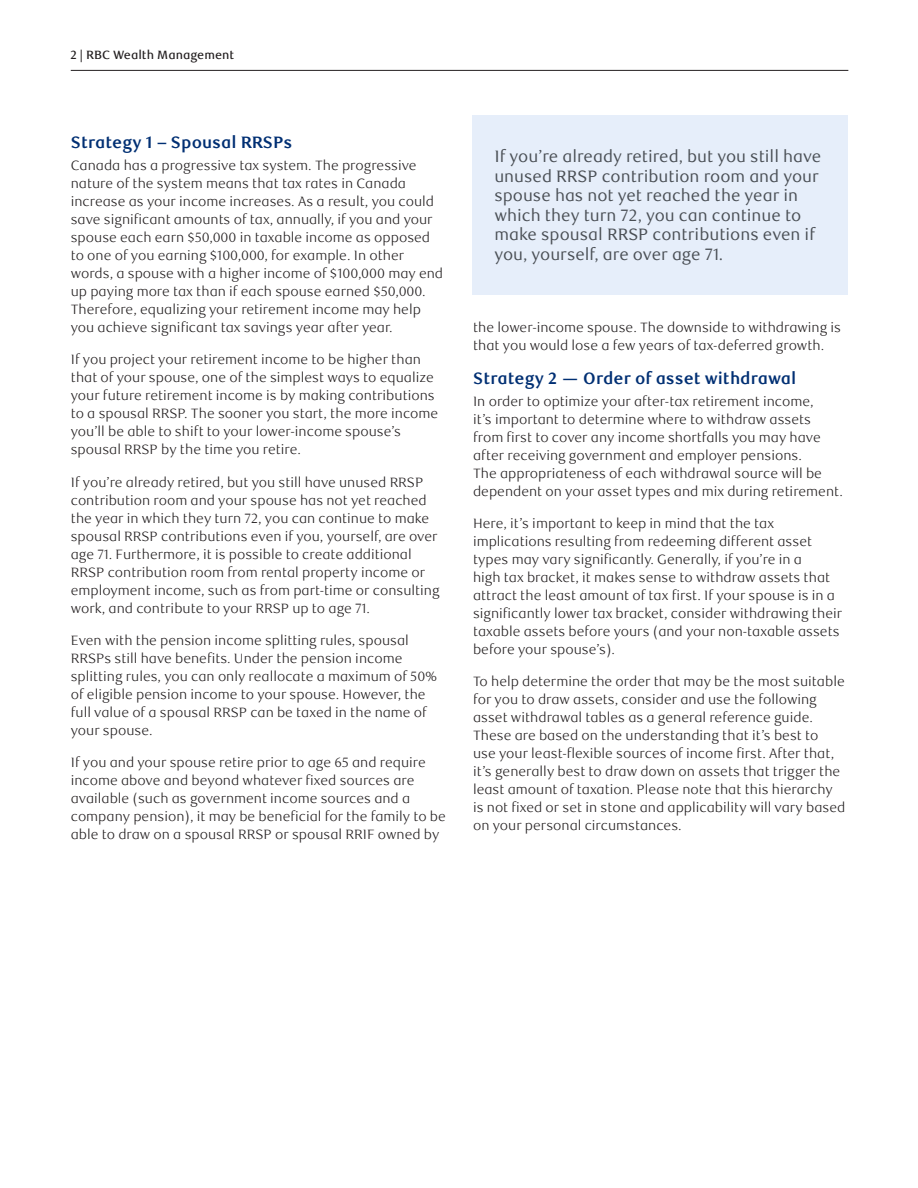
<style>
.page{position:relative;width:918px;height:1188px;background:#fff}
.page>*{position:absolute;margin:0;border:0;box-sizing:border-box;transform-origin:0 0}
.t1{font:16.5px/19.5px "RBC Text";color:#4a4f55}
._4-Text_Headline{font:700 16.5px "RBC Text";color:#002f73}
._5-Body_Copy{font:300 13.5px/18px "RBC Text";color:#231f20}
.t2{font:500 12px "RBC Text";color:#231f20}
</style>
<div class="page">
<hr style="left:71px;top:70px;width:777px;height:1px;background:#231f20">
<div style="left:473px;top:115px;width:375px;height:180px;background:#e6eefa"></div>
<p class="t2" style="left:70px;top:47px;width:165px">2 | RBC Wealth Management</p>
<h2 class="_4-Text_Headline" style="left:71px;top:132px;width:223px">Strategy 1 – Spousal RRSPs</h2>
<p class="_5-Body_Copy" style="left:71px;top:157px;width:374px">Canada has a progressive tax system. The progressive nature of the system means that tax rates in Canada increase as your income increases. As a result, you could save significant amounts of tax, annually, if you and your spouse each earn $50,000 in taxable income as opposed to one of you earning $100,000, for example. In other words, a spouse with a higher income of $100,000 may end up paying more tax than if each spouse earned $50,000.<br>Therefore, equalizing your retirement income may help you achieve significant tax savings year after year.</p>
<p class="_5-Body_Copy" style="left:71px;top:351px;width:369px">If you project your retirement income to be higher than that of your spouse, one of the simplest ways to equalize your future retirement income is by making contributions to a spousal RRSP. The sooner you start, the more income you’ll be able to shift to your lower-income spouse’s spousal RRSP by the time you retire.</p>
<p class="_5-Body_Copy" style="left:71px;top:473px;width:370px">If you’re already retired, but you still have unused RRSP contribution room and your spouse has not yet reached the year in which they turn 72, you can continue to make spousal RRSP contributions even if you, yourself, are over age 71. Furthermore, it is possible to create additional RRSP contribution room from rental property income or employment income, such as from part-time or consulting work, and contribute to your RRSP up to age 71.</p>
<p class="_5-Body_Copy" style="left:71px;top:632px;width:368px">Even with the pension income splitting rules, spousal RRSPs still have benefits. Under the pension income splitting rules, you can only reallocate a maximum of 50% of eligible pension income to your spouse. However, the full value of a spousal RRSP can be taxed in the name of your spouse.</p>
<p class="_5-Body_Copy" style="left:71px;top:754px;width:377px">If you and your spouse retire prior to age 65 and require income above and beyond whatever fixed sources are available (such as government income sources and a company pension), it may be beneficial for the family to be able to draw on a spousal RRSP or spousal RRIF owned by</p>
<p class="t1" style="left:494px;top:147px;width:329px">If you’re already retired, but you still have unused RRSP contribution room and your spouse has not yet reached the year in which they turn 72, you can continue to make spousal RRSP contributions even if you, yourself, are over age 71.</p>
<p class="_5-Body_Copy" style="left:473px;top:318px;width:370px">the lower-income spouse. The downside to withdrawing is that you would lose a few years of tax-deferred growth.</p>
<h2 class="_4-Text_Headline" style="left:473px;top:368px;width:325px">Strategy 2 — Order of asset withdrawal</h2>
<p class="_5-Body_Copy" style="left:473px;top:393px;width:371px">In order to optimize your after-tax retirement income,<br>it’s important to determine where to withdraw assets from first to cover any income shortfalls you may have after receiving government and employer pensions.<br>The appropriateness of each withdrawal source will be dependent on your asset types and mix during retirement.</p>
<p class="_5-Body_Copy" style="left:473px;top:515px;width:371px">Here, it’s important to keep in mind that the tax implications resulting from redeeming different asset types may vary significantly. Generally, if you’re in a<br>high tax bracket, it makes sense to withdraw assets that attract the least amount of tax first. If your spouse is in a significantly lower tax bracket, consider withdrawing their taxable assets before yours (and your non-taxable assets before your spouse’s).</p>
<p class="_5-Body_Copy" style="left:473px;top:673px;width:374px">To help determine the order that may be the most suitable for you to draw assets, consider and use the following asset withdrawal tables as a general reference guide.<br>These are based on the understanding that it’s best to<br>use your least-flexible sources of income first. After that, it’s generally best to draw down on assets that trigger the least amount of taxation. Please note that this hierarchy is not fixed or set in stone and applicability will vary based on your personal circumstances.</p>
</div>
